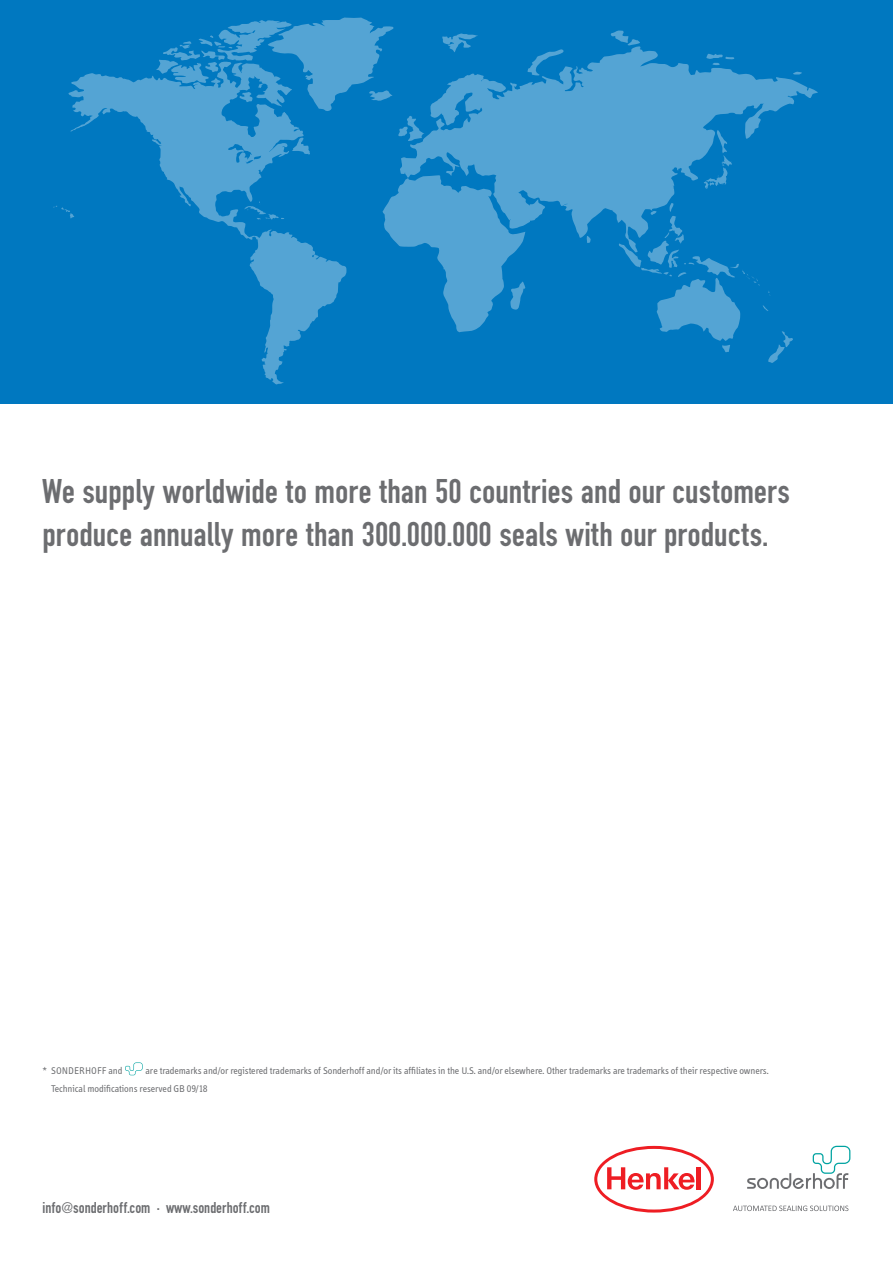
<style>
.page{position:relative;width:893px;height:1263px;background:#fff}
.page>*{position:absolute;margin:0;border:0;box-sizing:border-box;transform-origin:0 0}
.t1{font:36px/43.2px "Engschrift DIND";color:#6c6d70}
.t2{font:16.5px "Engschrift DIND";color:#6c6d70}
.t3{font:10.05px/17.7px "Info";color:#6c6d70}
.t4{font:10.05px "Info";letter-spacing:.02em;color:#6c6d70}
</style>
<div class="page">
<div style="left:0;top:0;width:893px;height:404px;background:#0078c0"></div>
<svg style="left:610px;top:31px;width:30px;height:15px"></svg>
<svg style="left:587px;top:238px;width:4px;height:5px"></svg>
<svg style="left:563px;top:46px;width:255px;height:192px;fill:#54a4d4"></svg>
<svg style="left:53px;top:17px;width:510px;height:368px"></svg>
<svg style="left:618px;top:202px;width:176px;height:161px"></svg>
<svg style="left:125px;top:1062px;width:18px;height:14px"></svg>
<svg style="left:594px;top:1146px;width:120px;height:66px"></svg>
<div style="left:597px;top:1149px;width:114px;height:60px;background:#fff;border-radius:50%"></div>
<svg style="left:607px;top:1167px;width:88px;height:23px"></svg>
<hr style="left:697px;top:1167px;width:4px;height:22px;background:#ee1d23">
<svg style="left:733px;top:1205px;width:115px;height:6px"></svg>
<svg style="left:747px;top:1146px;width:103px;height:43px"></svg>
<h1 class="t1" style="left:43px;top:471px;width:749px">We supply worldwide to more than 50 countries and our customers produce annually more than 300.000.000 seals with our products.</h1>
<p class="t3" style="left:51px;top:1062px;width:719px;text-indent:94px">are trademarks and/or registered trademarks of Sonderhoff and/or its affiliates in the U.S. and/or elsewhere. Other trademarks are trademarks of their respective owners.<br>Technical modifications reserved GB 09/18</p>
<p class="t4" style="left:43px;top:1065px;width:82px">* SONDERHOFF and</p>
<h2 class="t2" style="left:43px;top:1199px;width:229px">info@sonderhoff.com · www.sonderhoff.com</h2>
</div>
